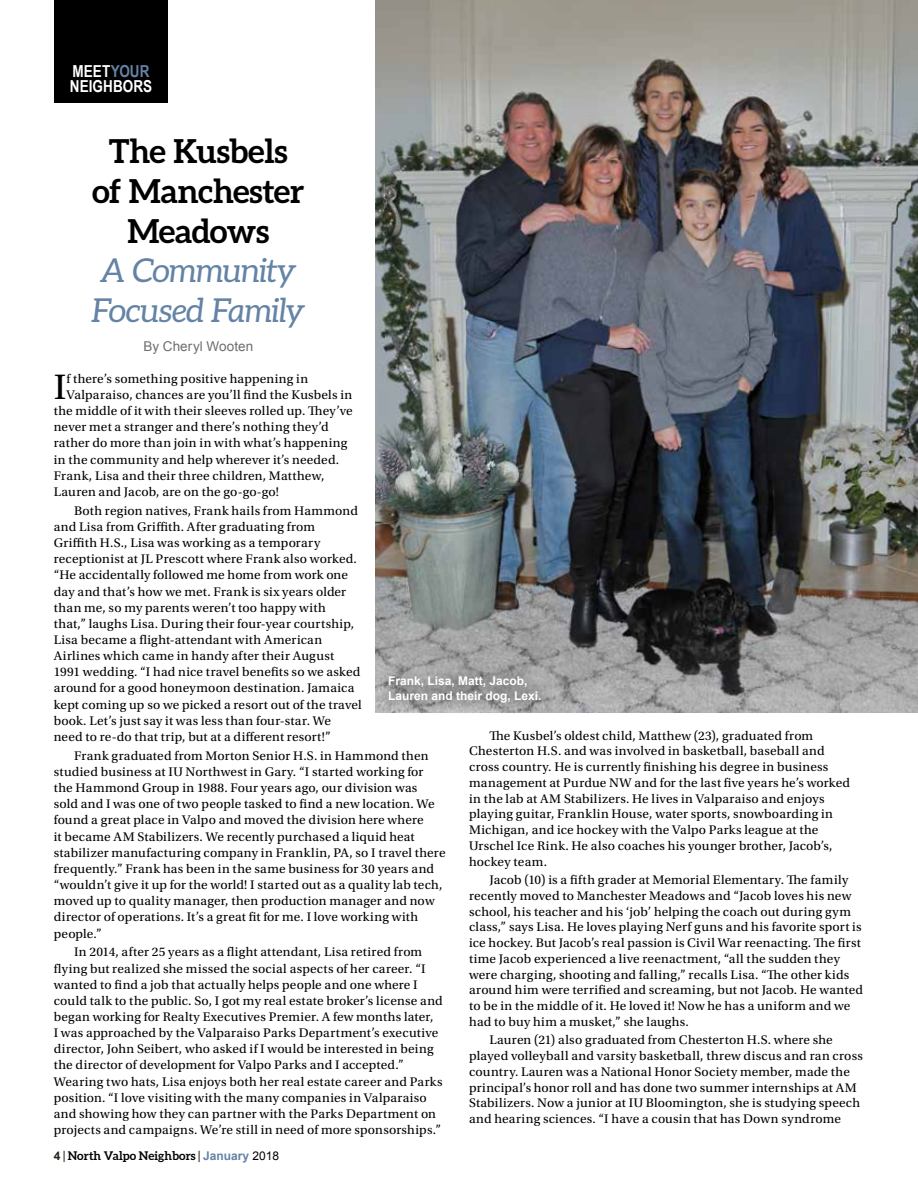
<style>
.page{position:relative;width:918px;height:1188px;background:#fff}
.page>*{position:absolute;margin:0;border:0;box-sizing:border-box;transform-origin:0 0}
.t1{font:37.2px "Utopia Std";color:#000}
.t2{font:700 33px/39.6px "Aleo";letter-spacing:-.01em;color:#000;text-align:center}
.t3{font:italic 33px/39.6px "Aleo";letter-spacing:-.025em;color:#6483a5}
.t4{font:700 16.5px/15px "Arial Narrow";letter-spacing:.005em;color:#fff}
.t5{font:13.5px "Arial";letter-spacing:.005em;color:#6d6e71}
.t6{font:13.2px/16.2px "Utopia Std";letter-spacing:.015em;color:#000}
.t7{font:700 12px/14.4px "Arial";color:#fff}
.t8{font:700 12px "Aleo";color:#000}
.s1{color:#6483a5}
.s2{font-family:"Arial";color:#1f2317}
.s3{font-weight:400}
.s4{font-family:"Arial";color:#6483a5}
.s5{font-family:"Arial";font-weight:400}
</style>
<div class="page">
<img style="left:376px;top:0;width:542px;height:713px">
<div style="left:374px;top:662px;width:179px;height:54px;background:#000;opacity:.75"></div>
<div style="left:54px;top:0;width:114px;height:103px;background:#000"></div>
<p class="t4" style="left:70px;top:63px;width:84px">MEET<span class="s1">YOUR<br></span>NEIGHBORS</p>
<h2 class="t2" style="left:92px;top:131px;width:214px">The Kusbels of Manchester<br>Meadows</h2>
<h2 class="t3" style="left:92px;top:250px;width:214px">A Community<br>Focused Family</h2>
<p class="t5" style="left:143px;top:339px;width:111px">By Cheryl Wooten</p>
<h1 class="t1" style="left:54px;top:367px;width:14px">I</h1>
<p class="t6" style="left:66px;top:371px;width:243px">f there’s something positive happening in</p>
<p class="t6" style="left:66px;top:387px;width:287px">Valparaiso, chances are you’ll find the Kusbels in</p>
<p class="t6" style="left:54px;top:403px;width:301px">the middle of it with their sleeves rolled up. They’ve</p>
<p class="t6" style="left:54px;top:419px;width:276px">never met a stranger and there’s nothing they’d</p>
<p class="t6" style="left:54px;top:435px;width:295px">rather do more than join in with what’s happening</p>
<p class="t6" style="left:54px;top:451px;width:287px">in the community and help wherever it’s needed.</p>
<p class="t6" style="left:54px;top:468px;width:272px">Frank, Lisa and their three children, Matthew,</p>
<p class="t6" style="left:54px;top:484px;width:227px">Lauren and Jacob, are on the go-go-go!</p>
<p class="t6" style="left:54px;top:503px;width:310px;text-indent:20px">Both region natives, Frank hails from Hammond and Lisa from Griffith. After graduating from<br>Griffith H.S., Lisa was working as a temporary receptionist at JL Prescott where Frank also worked. “He accidentally followed me home from work one day and that’s how we met. Frank is six years older than me, so my parents weren’t too happy with<br>that,” laughs Lisa. During their four-year courtship, Lisa became a flight-attendant with American Airlines which came in handy after their August 1991 wedding. “I had nice travel benefits so we asked around for a good honeymoon destination. Jamaica kept coming up so we picked a resort out of the travel book. Let’s just say it was less than four-star. We need to re-do that trip, but at a different resort!”</p>
<p class="t6" style="left:54px;top:748px;width:393px;text-indent:20px">Frank graduated from Morton Senior H.S. in Hammond then studied business at IU Northwest in Gary. “I started working for the Hammond Group in 1988. Four years ago, our division was<br>sold and I was one of two people tasked to find a new location. We found a great place in Valpo and moved the division here where<br>it became AM Stabilizers. We recently purchased a liquid heat stabilizer manufacturing company in Franklin, PA, so I travel there frequently.” Frank has been in the same business for 30 years and “wouldn’t give it up for the world! I started out as a quality lab tech, moved up to quality manager, then production manager and now director of operations. It’s a great fit for me. I love working with people.”</p>
<p class="t6" style="left:54px;top:944px;width:391px;text-indent:20px">In 2014, after 25 years as a flight attendant, Lisa retired from flying but realized she missed the social aspects of her career. “I wanted to find a job that actually helps people and one where I could talk to the public. So, I got my real estate broker’s license and began working for Realty Executives Premier. A few months later,<br>I was approached by the Valparaiso Parks Department’s executive director, John Seibert, who asked if I would be interested in being the director of development for Valpo Parks and I accepted.” Wearing two hats, Lisa enjoys both her real estate career and Parks position. “I love visiting with the many companies in Valparaiso and showing how they can partner with the Parks Department on projects and campaigns. We’re still in need of more sponsorships.”</p>
<p class="t7" style="left:388px;top:674px;width:155px">Frank, Lisa, Matt, Jacob,<br>Lauren and their dog, Lexi.</p>
<p class="t6" style="left:469px;top:728px;width:383px;line-height:15.8px;text-indent:20px">The Kusbel’s oldest child, Matthew (23), graduated from Chesterton H.S. and was involved in basketball, baseball and cross country. He is currently finishing his degree in business management at Purdue NW and for the last five years he’s worked in the lab at AM Stabilizers. He lives in Valparaiso and enjoys playing guitar, Franklin House, water sports, snowboarding in Michigan, and ice hockey with the Valpo Parks league at the Urschel Ice Rink. He also coaches his younger brother, Jacob’s, hockey team.</p>
<p class="t6" style="left:469px;top:872px;width:396px;line-height:15.8px;text-indent:20px">Jacob (10) is a fifth grader at Memorial Elementary. The family recently moved to Manchester Meadows and “Jacob loves his new school, his teacher and his ‘job’ helping the coach out during gym class,” says Lisa. He loves playing Nerf guns and his favorite sport is ice hockey. But Jacob’s real passion is Civil War reenacting. The first time Jacob experienced a live reenactment, “all the sudden they were charging, shooting and falling,” recalls Lisa. “The other kids around him were terrified and screaming, but not Jacob. He wanted to be in the middle of it. He loved it! Now he has a uniform and we had to buy him a musket,” she laughs.</p>
<p class="t6" style="left:469px;top:1032px;width:395px;line-height:15.8px;text-indent:20px">Lauren (21) also graduated from Chesterton H.S. where she played volleyball and varsity basketball, threw discus and ran cross country. Lauren was a National Honor Society member, made the principal’s honor roll and has done two summer internships at AM Stabilizers. Now a junior at IU Bloomington, she is studying speech and hearing sciences. “I have a cousin that has Down syndrome</p>
<p class="t8" style="left:54px;top:1148px;width:227px"><span class="s2">4</span> <span class="s3">|</span> North Valpo Neighbors <span class="s3">|</span> <span class="s4">January</span> <span class="s5">2018</span></p>
</div>
